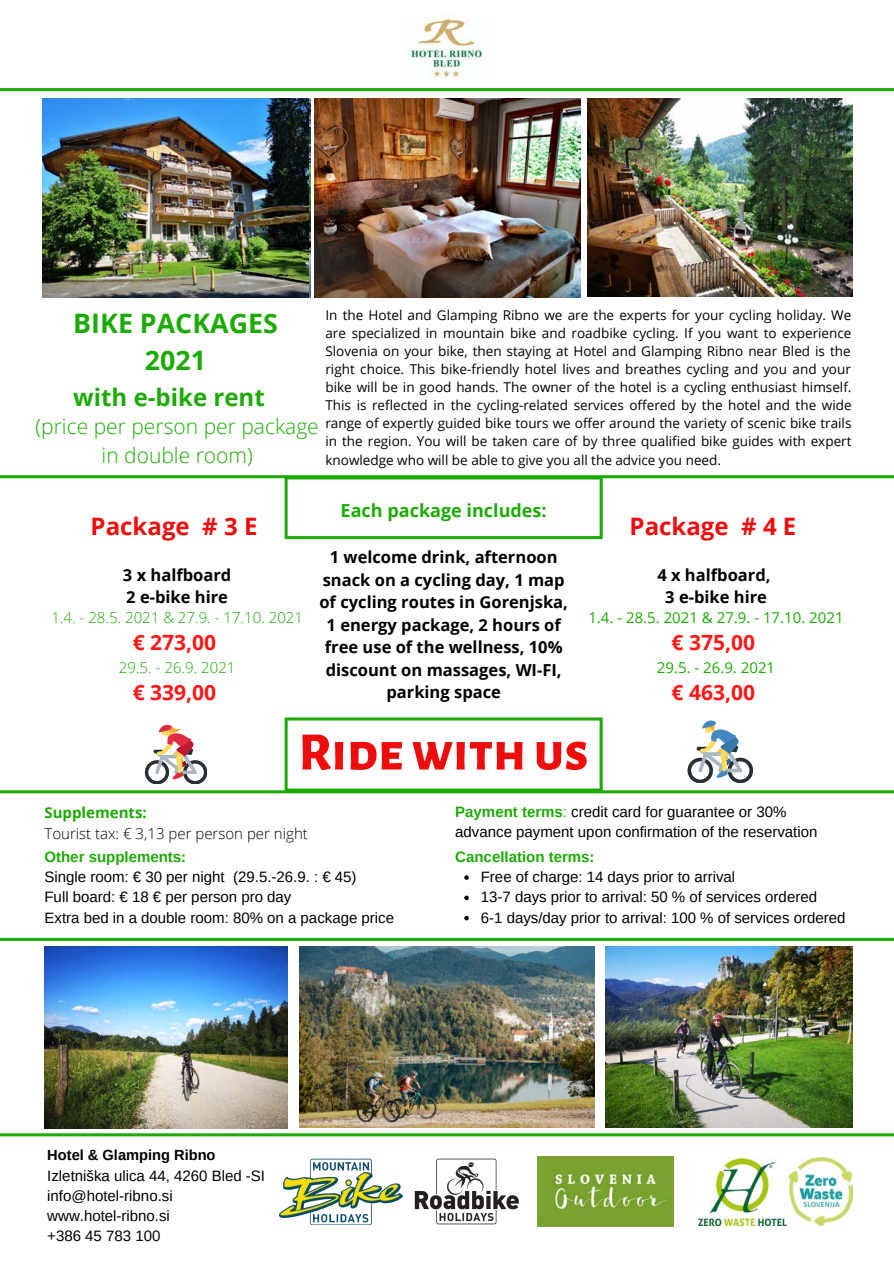
<style>
.page{position:relative;width:894px;height:1264px;background:#fff}
.page>*{position:absolute;margin:0;border:0;box-sizing:border-box;transform-origin:0 0}
.t1{font:800 54px "Alegreya Sans SC";color:#ed0d0d}
.t2{font:700 26.85px "Open Sans";color:#1cab05}
.t3{font:700 24px "Open Sans";color:#ed0d0d}
.t4{font:700 24px "Open Sans";color:#1cab05}
.t5{font:300 21px/29.2px "Open Sans";color:#1cab05;text-align:center}
.t6{font:700 21px "Open Sans";color:#ff1616}
.t7{font:700 18px "Open Sans";color:#1cab05}
.t8{font:700 16.5px/22.5px "Open Sans";color:#000;text-align:center}
.t9{font:15px/20.2px "Arimo";color:#000}
.t10{font:300 15px "Open Sans";color:#1cab05}
.t11{font:15px "Open Sans";color:#1cab05}
.t12{font:700 15px "Arimo";color:#1cab05}
.t13{font:300 15px "Open Sans";color:#000}
.t14{font:700 15px "Open Sans";color:#1cab05}
.t15{font:700 14.7px "Arimo";color:#000}
.t16{font:13.5px/18px "Open Sans";color:#000;text-align:justify}
.s1{font-weight:700;color:#1cab05}
.s2{color:#1cab05}
</style>
<div class="page">
<img style="left:605px;top:946px;width:247px;height:181px">
<img style="left:314px;top:98px;width:266px;height:199px">
<img style="left:299px;top:946px;width:295px;height:181px">
<img style="left:410px;top:15px;width:77px;height:63px">
<img style="left:279px;top:1158px;width:124px;height:66px">
<img style="left:414px;top:1158px;width:105px;height:66px">
<img style="left:698px;top:1157px;width:153px;height:68px">
<svg style="left:464px;top:875px;width:4px;height:4px"></svg>
<svg style="left:464px;top:895px;width:4px;height:5px"></svg>
<svg style="left:464px;top:915px;width:4px;height:5px"></svg>
<svg style="left:0;top:1133px;width:893px;height:3px;background:#34b420"></svg>
<svg style="left:0;top:88px;width:893px;height:3px;background:#22ad0b"></svg>
<svg style="left:0;top:937px;width:893px;height:3px;background:#5dc34c"></svg>
<img style="left:538px;top:1156px;width:135px;height:70px">
<img style="left:43px;top:98px;width:266px;height:199px">
<img style="left:587px;top:98px;width:265px;height:198px">
<img style="left:44px;top:946px;width:244px;height:182px">
<svg style="left:0;top:717px;width:893px;height:76px"></svg>
<svg style="left:0;top:475px;width:893px;height:64px"></svg>
<p class="t16" style="left:325px;top:306px;width:527px">In the Hotel and Glamping Ribno we are the experts for your cycling holiday. We are specialized in mountain bike and roadbike cycling. If you want to experience Slovenia on your bike, then staying at Hotel and Glamping Ribno near Bled is the right choice. This bike-friendly hotel lives and breathes cycling and you and your bike will be in good hands. The owner of the hotel is a cycling enthusiast himself.<br>This is reflected in the cycling-related services offered by the hotel and the wide range of expertly guided bike tours we offer around the variety of scenic bike trails in the region. You will be taken care of by three qualified bike guides with expert knowledge who will be able to give you all the advice you need.</p>
<p class="t7" style="left:340px;top:497px;width:207px">Each package includes:</p>
<p class="t8" style="left:319px;top:545px;width:250px">1 welcome drink, afternoon snack on a cycling day, 1 map of cycling routes in Gorenjska,<br>1 energy package, 2 hours of free use of the wellness, 10% discount on massages, WI-FI, parking space</p>
<p class="t2" style="left:73px;top:304px;width:206px">BIKE PACKAGES</p>
<p class="t2" style="left:145px;top:341px;width:63px">2021</p>
<p class="t4" style="left:73px;top:380px;width:193px">with e-bike rent</p>
<p class="t5" style="left:36px;top:411px;width:285px">(price per person per package in double room)</p>
<p class="t3" style="left:91px;top:509px;width:168px">Package # 3 E</p>
<p class="t3" style="left:629px;top:509px;width:168px">Package # 4 E</p>
<p class="t8" style="left:657px;top:563px;width:115px">4 x halfboard,</p>
<p class="t8" style="left:665px;top:585px;width:103px">3 e-bike hire</p>
<p class="t11" style="left:588px;top:607px;width:257px">1.4. - 28.5. 2021 &amp; 27.9. - 17.10. 2021</p>
<p class="t6" style="left:671px;top:628px;width:85px">€ 375,00</p>
<p class="t11" style="left:656px;top:657px;width:120px">29.5. - 26.9. 2021</p>
<p class="t6" style="left:671px;top:677px;width:85px">€ 463,00</p>
<p class="t8" style="left:123px;top:563px;width:110px">3 x halfboard</p>
<p class="t8" style="left:126px;top:585px;width:103px">2 e-bike hire</p>
<p class="t10" style="left:51px;top:607px;width:253px">1.4. - 28.5. 2021 &amp; 27.9. - 17.10. 2021</p>
<p class="t6" style="left:133px;top:628px;width:85px">€ 273,00</p>
<p class="t10" style="left:119px;top:657px;width:118px">29.5. - 26.9. 2021</p>
<p class="t6" style="left:133px;top:677px;width:85px">€ 339,00</p>
<p class="t1" style="left:298px;top:726px;width:291px">Ride with us</p>
<p class="t14" style="left:44px;top:802px;width:104px">Supplements:</p>
<p class="t13" style="left:44px;top:822px;width:265px">Tourist tax: € 3,13 per person per night</p>
<p class="t12" style="left:44px;top:848px;width:143px">Other supplements:</p>
<p class="t9" style="left:44px;top:866px;width:313px">Single room: € 30 per night (29.5.-26.9. : € 45)</p>
<p class="t9" style="left:44px;top:887px;width:248px">Full board: € 18 € per person pro day</p>
<p class="t9" style="left:44px;top:907px;width:351px">Extra bed in a double room: 80% on a package price</p>
<p class="t9" style="left:455px;top:801px;width:363px"><span class="s1">Payment terms</span><span class="s2">:</span> credit card for guarantee or 30% advance payment upon confirmation of the reservation</p>
<p class="t12" style="left:455px;top:848px;width:141px">Cancellation terms:</p>
<p class="t9" style="left:480px;top:866px;width:256px">Free of charge: 14 days prior to arrival</p>
<p class="t9" style="left:480px;top:887px;width:337px">13-7 days prior to arrival: 50 % of services ordered</p>
<p class="t9" style="left:480px;top:907px;width:366px">6-1 days/day prior to arrival: 100 % of services ordered</p>
<p class="t15" style="left:47px;top:1146px;width:170px">Hotel &amp; Glamping Ribno</p>
<p class="t9" style="left:47px;top:1165px;width:219px">Izletniška ulica 44, 4260 Bled -SI</p>
<p class="t9" style="left:47px;top:1185px;width:127px">info@hotel-ribno.si</p>
<p class="t9" style="left:47px;top:1205px;width:124px">www.hotel-ribno.si</p>
<p class="t9" style="left:47px;top:1225px;width:115px">+386 45 783 100</p>
</div>
